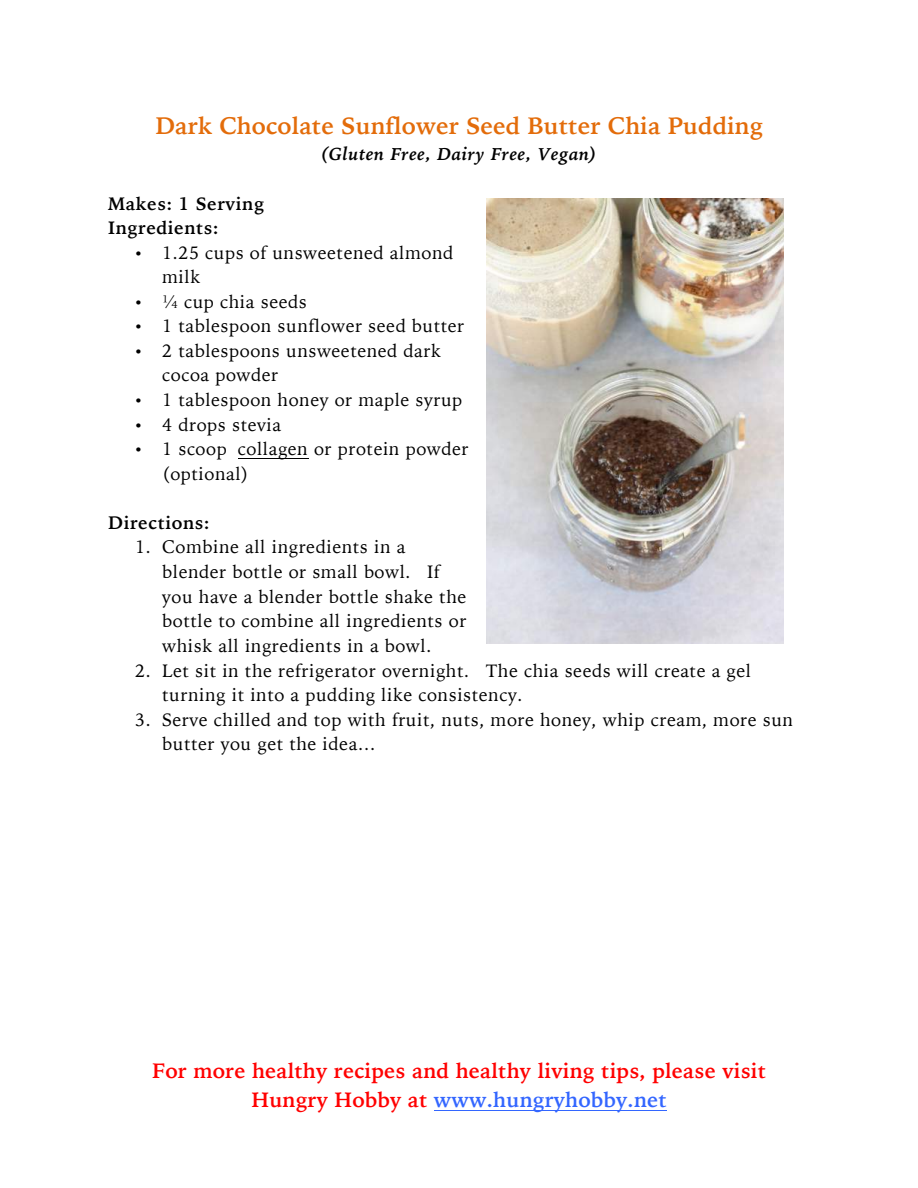
<style>
.page{position:relative;width:918px;height:1188px;background:#fff}
.page>*{position:absolute;margin:0;border:0;box-sizing:border-box;transform-origin:0 0}
.t1{font:700 23.7px "Iowan Old Style";letter-spacing:.005em;color:#e36c0a}
.t2{font:700 20.85px/28.8px "Iowan Old Style";letter-spacing:.01em;color:#f00;text-align:center}
.t3{font:18px/24.5px "Iowan Old Style";letter-spacing:.035em;color:#000}
.t4{font:700 18px/24.5px "Iowan Old Style";letter-spacing:.035em;color:#000}
.t5{font:italic 700 18px "Iowan Old Style";letter-spacing:.035em;color:#000}
.s1{color:#36f}
</style>
<div class="page">
<hr style="left:434px;top:1110px;width:233px;height:1px;background:#36f">
<hr style="left:238px;top:458px;width:70px;height:1px;background:#000">
<img style="left:486px;top:198px;width:297px;height:446px">
<h1 class="t1" style="left:155px;top:109px;width:609px">Dark Chocolate Sunflower Seed Butter Chia Pudding</h1>
<p class="t5" style="left:321px;top:142px;width:277px">(Gluten Free, Dairy Free, Vegan)</p>
<p class="t4" style="left:108px;top:191px;width:157px">Makes: 1 Serving<br>Ingredients:</p>
<p class="t3" style="left:162px;top:240px;width:293px;text-indent:-27px">• 1.25 cups of unsweetened almond milk</p>
<p class="t3" style="left:135px;top:289px;width:173px">• ¼ cup chia seeds</p>
<p class="t3" style="left:135px;top:314px;width:331px">• 1 tablespoon sunflower seed butter</p>
<p class="t3" style="left:162px;top:338px;width:280px;text-indent:-27px">• 2 tablespoons unsweetened dark cocoa powder</p>
<p class="t3" style="left:135px;top:388px;width:329px">• 1 tablespoon honey or maple syrup</p>
<p class="t3" style="left:135px;top:412px;width:148px">• 4 drops stevia</p>
<p class="t3" style="left:162px;top:437px;width:308px;text-indent:-27px">• 1 scoop collagen or protein powder (optional)</p>
<p class="t4" style="left:108px;top:510px;width:103px">Directions:</p>
<p class="t3" style="left:162px;top:535px;width:306px;text-indent:-27px">1. Combine all ingredients in a blender bottle or small bowl. If you have a blender bottle shake the bottle to combine all ingredients or whisk all ingredients in a bowl.</p>
<p class="t3" style="left:162px;top:658px;width:590px;text-indent:-27px">2. Let sit in the refrigerator overnight. The chia seeds will create a gel turning it into a pudding like consistency.</p>
<p class="t3" style="left:162px;top:707px;width:632px;text-indent:-27px">3. Serve chilled and top with fruit, nuts, more honey, whip cream, more sun butter you get the idea…</p>
<p class="t2" style="left:152px;top:1056px;width:615px">For more healthy recipes and healthy living tips, please visit<br>Hungry Hobby at <span class="s1">www.hungryhobby.net</span></p>
</div>
